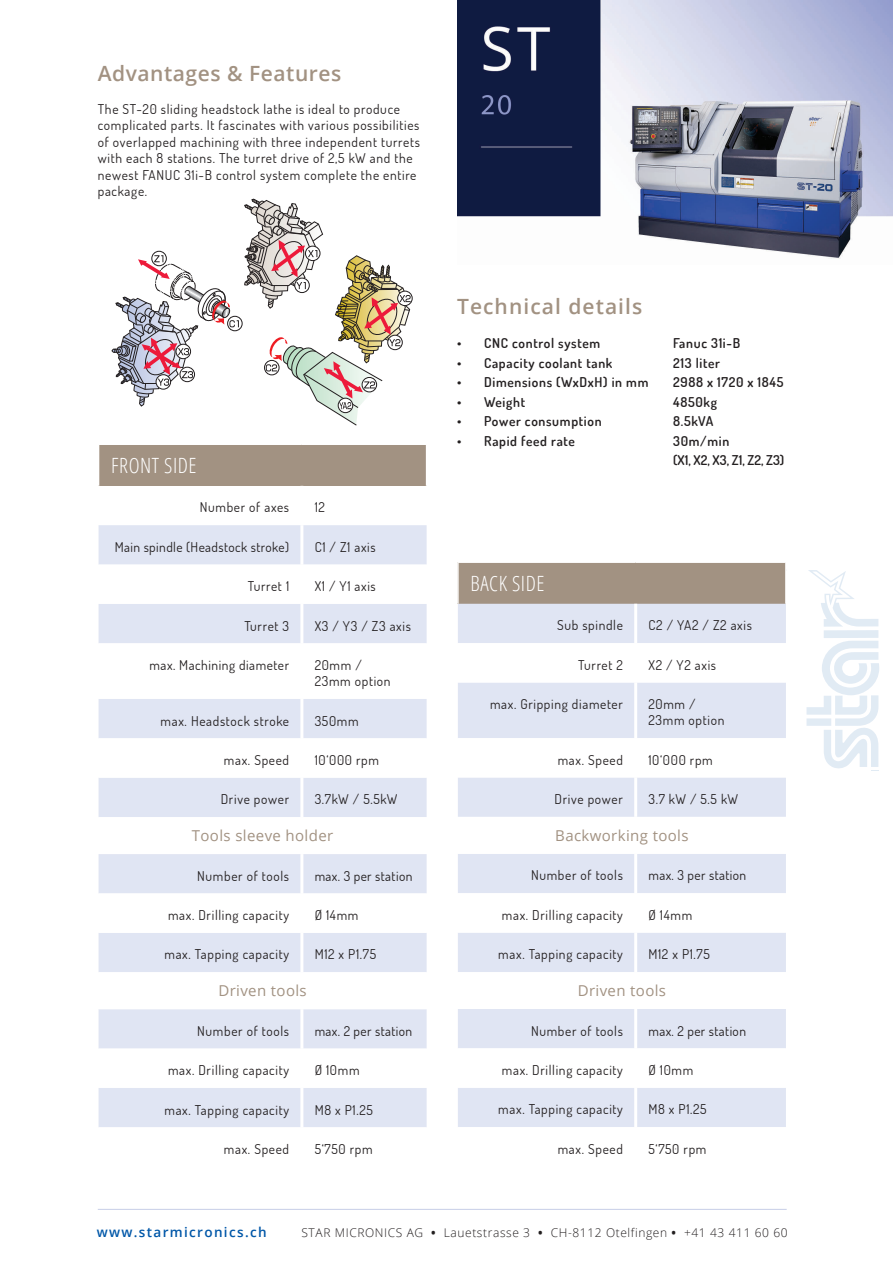
<style>
.page{position:relative;width:893px;height:1263px;background:#fff}
.page>*{position:absolute;margin:0;border:0;box-sizing:border-box;transform-origin:0 0}
.t1{font:600 21px "Open Sans";letter-spacing:.025em;color:#a29282}
.t2{font:300 condensed 21px "Open Sans";letter-spacing:.025em;color:#fff}
.t3{font:600 21px "Open Sans";letter-spacing:.05em;color:#a29282}
.t4{font:15px "Open Sans";letter-spacing:.025em;color:#a29282}
.t5{font:13.5px/16.5px "Dosis";letter-spacing:.05em;color:#231f20}
.t6{font:600 13.5px "Dosis";letter-spacing:.05em;color:#231f20}
.t7{font:13.5px "Dosis";letter-spacing:.03em;color:#231f20}
.t8{font:600 13.5px "Open Sans";letter-spacing:.1em;color:#0157a8}
.t9{font:600 13.5px "Dosis";color:#231f20}
.t10{font:300 12px "Open Sans";letter-spacing:.05em;color:#231f20}
.s1{font-weight:700}
</style>
<div class="page">
<svg style="left:806px;top:570px;width:73px;height:201px"></svg>
<hr style="left:98px;top:1209px;width:689px;height:1px;background:#c7cee7">
<img style="left:457px;top:0;width:436px;height:259px">
<div style="left:99px;top:444px;width:328px;height:42px;background:#a29282"></div>
<div style="left:99px;top:525px;width:328px;height:40px;background:#e0e5f3"></div>
<svg style="left:99px;top:604px;width:328px;height:523px;fill:#e0e5f3"></svg>
<hr style="left:300px;top:525px;width:3px;height:40px;background:#fff">
<hr style="left:300px;top:604px;width:3px;height:39px;background:#fff">
<hr style="left:300px;top:643px;width:3px;height:56px;background:#fff">
<hr style="left:300px;top:699px;width:3px;height:39px;background:#fff">
<hr style="left:300px;top:738px;width:3px;height:40px;background:#fff">
<hr style="left:300px;top:778px;width:3px;height:39px;background:#fff">
<hr style="left:300px;top:854px;width:3px;height:39px;background:#fff">
<hr style="left:300px;top:893px;width:3px;height:40px;background:#fff">
<hr style="left:300px;top:933px;width:3px;height:39px;background:#fff">
<hr style="left:300px;top:1009px;width:3px;height:39px;background:#fff">
<hr style="left:300px;top:1048px;width:3px;height:40px;background:#fff">
<hr style="left:300px;top:1088px;width:3px;height:39px;background:#fff">
<hr style="left:98px;top:443px;width:204px;height:2px;background:#fff">
<hr style="left:302px;top:443px;width:125px;height:2px;background:#fff">
<hr style="left:426px;top:445px;width:1px;height:41px;background:#fff">
<div style="left:458px;top:562px;width:328px;height:42px;background:#a29282"></div>
<div style="left:458px;top:604px;width:328px;height:39px;background:#e0e5f3"></div>
<svg style="left:458px;top:683px;width:328px;height:444px;fill:#e0e5f3"></svg>
<hr style="left:634px;top:604px;width:3px;height:39px;background:#fff">
<hr style="left:634px;top:682px;width:3px;height:56px;background:#fff">
<hr style="left:634px;top:738px;width:3px;height:39px;background:#fff">
<hr style="left:634px;top:777px;width:3px;height:40px;background:#fff">
<hr style="left:634px;top:854px;width:3px;height:39px;background:#fff">
<hr style="left:634px;top:893px;width:3px;height:40px;background:#fff">
<hr style="left:634px;top:933px;width:3px;height:39px;background:#fff">
<hr style="left:634px;top:1009px;width:3px;height:39px;background:#fff">
<hr style="left:634px;top:1048px;width:3px;height:40px;background:#fff">
<hr style="left:634px;top:1088px;width:3px;height:39px;background:#fff">
<hr style="left:457px;top:561px;width:179px;height:2px;background:#fff">
<hr style="left:457px;top:563px;width:2px;height:41px;background:#fff">
<hr style="left:636px;top:561px;width:151px;height:2px;background:#fff">
<hr style="left:785px;top:563px;width:2px;height:41px;background:#fff">
<div style="left:397px;top:291px;width:15px;height:15px;border:1px solid #231f20;border-radius:50%"></div>
<svg style="left:111px;top:199px;width:300px;height:227px"></svg>
<p class="t1" style="left:98px;top:59px;width:245px">Advantages &amp; Features</p>
<p class="t5" style="left:98px;top:100px;width:324px">The ST-20 sliding headstock lathe is ideal to produce complicated parts. It fascinates with various possibilities of overlapped machining with three independent turrets with each 8 stations. The turret drive of 2,5 kW and the newest FANUC 31i-B control system complete the entire package.</p>
<p class="t2" style="left:111px;top:451px;width:87px">FRONT SIDE</p>
<p class="t5" style="left:200px;top:499px;width:91px">Number of axes</p>
<p class="t5" style="left:315px;top:499px;width:12px">12</p>
<p class="t7" style="left:115px;top:538px;width:176px">Main spindle (Headstock stroke)</p>
<p class="t5" style="left:315px;top:538px;width:63px">C1 / Z1 axis</p>
<p class="t5" style="left:248px;top:578px;width:43px">Turret 1</p>
<p class="t5" style="left:315px;top:578px;width:63px">X1 / Y1 axis</p>
<p class="t5" style="left:244px;top:617px;width:46px">Turret 3</p>
<p class="t5" style="left:315px;top:617px;width:98px">X3 / Y3 / Z3 axis</p>
<p class="t5" style="left:149px;top:656px;width:141px">max. Machining diameter</p>
<p class="t5" style="left:315px;top:656px;width:49px">20mm /</p>
<p class="t5" style="left:315px;top:673px;width:77px">23mm option</p>
<p class="t5" style="left:161px;top:712px;width:130px">max. Headstock stroke</p>
<p class="t5" style="left:315px;top:712px;width:45px">350mm</p>
<p class="t5" style="left:224px;top:751px;width:67px">max. Speed</p>
<p class="t5" style="left:315px;top:751px;width:66px">10‘000 rpm</p>
<p class="t5" style="left:221px;top:791px;width:70px">Drive power</p>
<p class="t5" style="left:315px;top:791px;width:84px">3.7kW / 5.5kW</p>
<p class="t4" style="left:192px;top:825px;width:143px">Tools sleeve holder</p>
<p class="t5" style="left:197px;top:867px;width:93px">Number of tools</p>
<p class="t7" style="left:315px;top:867px;width:99px">max. 3 per station</p>
<p class="t5" style="left:168px;top:906px;width:123px">max. Drilling capacity</p>
<p class="t5" style="left:315px;top:906px;width:45px">Ø 14mm</p>
<p class="t5" style="left:165px;top:946px;width:126px">max. Tapping capacity</p>
<p class="t5" style="left:315px;top:946px;width:63px">M12 x P1.75</p>
<p class="t4" style="left:218px;top:981px;width:90px">Driven tools</p>
<p class="t5" style="left:197px;top:1022px;width:93px">Number of tools</p>
<p class="t7" style="left:315px;top:1022px;width:99px">max. 2 per station</p>
<p class="t5" style="left:168px;top:1062px;width:123px">max. Drilling capacity</p>
<p class="t5" style="left:315px;top:1062px;width:46px">Ø 10mm</p>
<p class="t5" style="left:165px;top:1101px;width:126px">max. Tapping capacity</p>
<p class="t5" style="left:315px;top:1101px;width:60px">M8 x P1.25</p>
<p class="t5" style="left:224px;top:1140px;width:67px">max. Speed</p>
<p class="t5" style="left:315px;top:1140px;width:59px">5‘750 rpm</p>
<p class="t3" style="left:457px;top:291px;width:187px">Technical details</p>
<p class="t6" style="left:457px;top:334px;width:145px">• CNC control system</p>
<p class="t6" style="left:673px;top:334px;width:69px">Fanuc 31i-B</p>
<p class="t6" style="left:457px;top:354px;width:157px">• Capacity coolant tank</p>
<p class="t6" style="left:673px;top:354px;width:48px">213 liter</p>
<p class="t6" style="left:457px;top:373px;width:193px">• Dimensions (WxDxH) in mm</p>
<p class="t6" style="left:673px;top:373px;width:112px">2988 x 1720 x 1845</p>
<p class="t6" style="left:457px;top:393px;width:70px">• Weight</p>
<p class="t6" style="left:673px;top:393px;width:45px">4850kg</p>
<p class="t6" style="left:457px;top:412px;width:146px">• Power consumption</p>
<p class="t6" style="left:673px;top:412px;width:42px">8.5kVA</p>
<p class="t6" style="left:457px;top:432px;width:119px">• Rapid feed rate</p>
<p class="t6" style="left:673px;top:432px;width:58px">30m/min</p>
<p class="t9" style="left:673px;top:451px;width:113px">(X1, X2, X3, Z1, Z2, Z3)</p>
<p class="t2" style="left:471px;top:569px;width:75px">BACK SIDE</p>
<p class="t5" style="left:557px;top:617px;width:67px">Sub spindle</p>
<p class="t5" style="left:648px;top:617px;width:105px">C2 / YA2 / Z2 axis</p>
<p class="t5" style="left:578px;top:656px;width:46px">Turret 2</p>
<p class="t5" style="left:648px;top:656px;width:69px">X2 / Y2 axis</p>
<p class="t5" style="left:490px;top:696px;width:134px">max. Gripping diameter</p>
<p class="t5" style="left:648px;top:696px;width:49px">20mm /</p>
<p class="t5" style="left:648px;top:712px;width:77px">23mm option</p>
<p class="t5" style="left:558px;top:751px;width:67px">max. Speed</p>
<p class="t5" style="left:648px;top:751px;width:66px">10‘000 rpm</p>
<p class="t5" style="left:555px;top:790px;width:70px">Drive power</p>
<p class="t5" style="left:648px;top:790px;width:91px">3.7 kW / 5.5 kW</p>
<p class="t4" style="left:555px;top:825px;width:135px">Backworking tools</p>
<p class="t5" style="left:531px;top:867px;width:93px">Number of tools</p>
<p class="t7" style="left:648px;top:867px;width:99px">max. 3 per station</p>
<p class="t5" style="left:502px;top:906px;width:123px">max. Drilling capacity</p>
<p class="t5" style="left:648px;top:906px;width:45px">Ø 14mm</p>
<p class="t5" style="left:498px;top:946px;width:126px">max. Tapping capacity</p>
<p class="t5" style="left:648px;top:946px;width:63px">M12 x P1.75</p>
<p class="t4" style="left:578px;top:980px;width:90px">Driven tools</p>
<p class="t5" style="left:531px;top:1022px;width:93px">Number of tools</p>
<p class="t7" style="left:648px;top:1022px;width:99px">max. 2 per station</p>
<p class="t5" style="left:502px;top:1061px;width:123px">max. Drilling capacity</p>
<p class="t5" style="left:648px;top:1061px;width:46px">Ø 10mm</p>
<p class="t5" style="left:498px;top:1101px;width:126px">max. Tapping capacity</p>
<p class="t5" style="left:648px;top:1101px;width:60px">M8 x P1.25</p>
<p class="t5" style="left:558px;top:1140px;width:67px">max. Speed</p>
<p class="t5" style="left:648px;top:1140px;width:59px">5‘750 rpm</p>
<p class="t8" style="left:97px;top:1223px;width:171px">www.starmicronics.ch</p>
<p class="t10" style="left:301px;top:1225px;width:488px">STAR MICRONICS AG <span class="s1">•</span> Lauetstrasse 3 <span class="s1">•</span> CH-8112 Otelfingen <span class="s1">•</span> +41 43 411 60 60</p>
</div>
